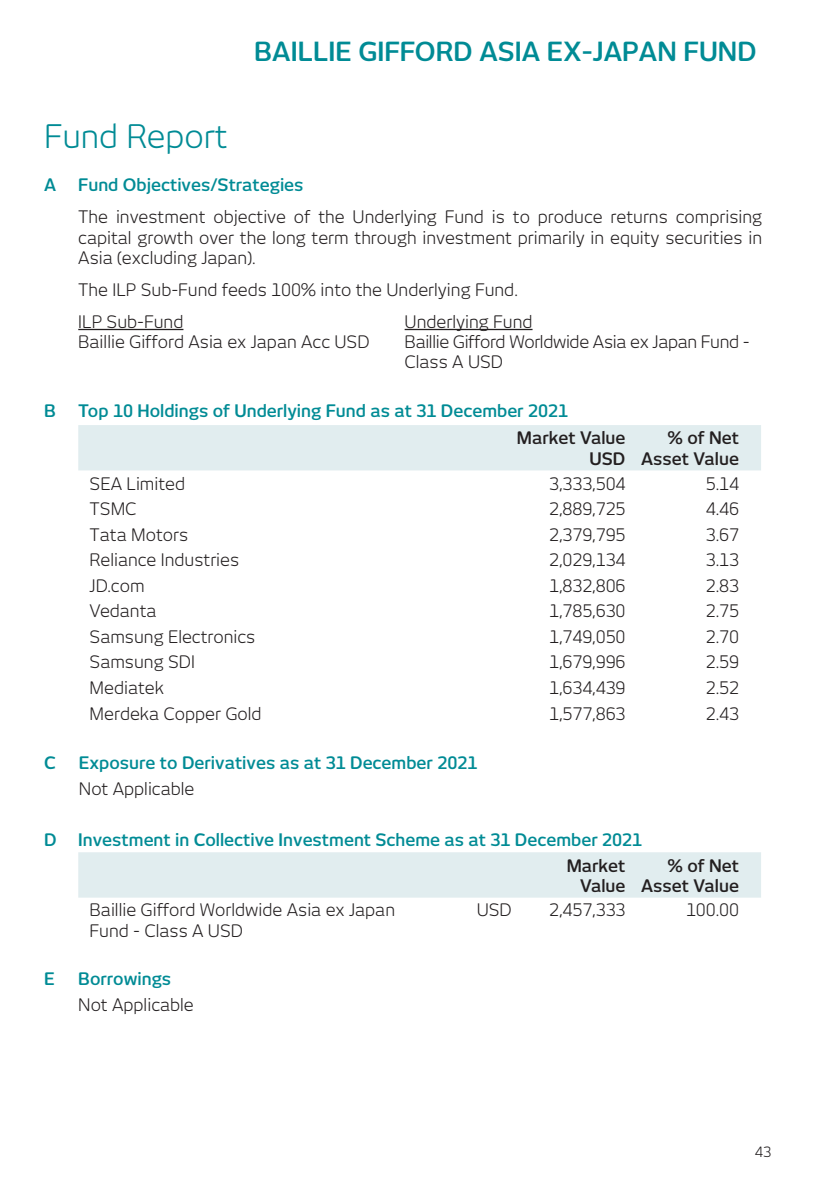
<style>
.page{position:relative;width:832px;height:1183px;background:#fff}
.page>*{position:absolute;margin:0;border:0;box-sizing:border-box;transform-origin:0 0}
.Headline{font:32px "New June";color:#008b95}
.Left_Title_Content{font:600 26px "New June";color:#008b95}
.text_table{font:17px/20.4px "New June";color:#231f20}
.body_text_table{font:17px/20.4px "New June";color:#231f20;text-align:justify}
.body_text_table-2{font:600 17px "New June";color:#008b95}
.text_table-2{font:600 17px/20.4px "New June";color:#231f20;text-align:right}
.table_text_head{font:600 17px "New June";color:#008b95}
.body_text_table-3{font:17px/20.4px "New June";letter-spacing:-.02em;color:#231f20}
.Headline-2{font:600 17px "New June";color:#008b95}
.t1{font:14px "New June";color:#231f20}
</style>
<div class="page">
<hr style="left:78px;top:329px;width:105px;height:1px;background:#231f20">
<hr style="left:404px;top:329px;width:128px;height:1px;background:#231f20">
<div style="left:78px;top:425px;width:682px;height:45px;background:#e1edef"></div>
<div style="left:78px;top:852px;width:682px;height:45px;background:#e1edef"></div>
<p class="Left_Title_Content" style="left:254px;top:37px;width:503px">BAILLIE GIFFORD ASIA EX-JAPAN FUND</p>
<p class="Headline" style="left:44px;top:118px;width:185px">Fund Report</p>
<p class="Headline-2" style="left:44px;top:175px;width:14px">A</p>
<p class="Headline-2" style="left:78px;top:175px;width:227px">Fund Objectives/Strategies</p>
<p class="body_text_table" style="left:78px;top:206px;width:685px">The investment objective of the Underlying Fund is to produce returns comprising capital growth over the long term through investment primarily in equity securities in Asia (excluding Japan).</p>
<p class="body_text_table" style="left:78px;top:279px;width:441px">The ILP Sub-Fund feeds 100% into the Underlying Fund.</p>
<p class="body_text_table" style="left:78px;top:311px;width:107px">ILP Sub-Fund</p>
<p class="body_text_table" style="left:404px;top:311px;width:129px">Underlying Fund</p>
<p class="body_text_table" style="left:78px;top:331px;width:293px">Baillie Gifford Asia ex Japan Acc USD</p>
<p class="body_text_table-3" style="left:404px;top:331px;width:346px">Baillie Gifford Worldwide Asia ex Japan Fund -<br>Class A USD</p>
<p class="body_text_table-2" style="left:44px;top:401px;width:13px">B</p>
<p class="body_text_table-2" style="left:78px;top:401px;width:491px">Top 10 Holdings of Underlying Fund as at 31 December 2021</p>
<p class="text_table-2" style="left:516px;top:428px;width:110px">Market Value<br>USD</p>
<p class="text_table-2" style="left:640px;top:428px;width:99px">% of Net<br>Asset Value</p>
<p class="text_table" style="left:90px;top:473px;width:97px">SEA Limited</p>
<p class="text_table" style="left:549px;top:473px;width:78px">3,333,504</p>
<p class="text_table" style="left:705px;top:473px;width:35px">5.14</p>
<p class="text_table" style="left:90px;top:498px;width:48px">TSMC</p>
<p class="text_table" style="left:549px;top:498px;width:78px">2,889,725</p>
<p class="text_table" style="left:705px;top:498px;width:35px">4.46</p>
<p class="text_table" style="left:90px;top:524px;width:100px">Tata Motors</p>
<p class="text_table" style="left:549px;top:524px;width:78px">2,379,795</p>
<p class="text_table" style="left:705px;top:524px;width:35px">3.67</p>
<p class="text_table" style="left:90px;top:550px;width:151px">Reliance Industries</p>
<p class="text_table" style="left:549px;top:550px;width:78px">2,029,134</p>
<p class="text_table" style="left:705px;top:550px;width:35px">3.13</p>
<p class="text_table" style="left:90px;top:575px;width:56px">JD.com</p>
<p class="text_table" style="left:549px;top:575px;width:78px">1,832,806</p>
<p class="text_table" style="left:705px;top:575px;width:35px">2.83</p>
<p class="text_table" style="left:90px;top:601px;width:68px">Vedanta</p>
<p class="text_table" style="left:549px;top:601px;width:78px">1,785,630</p>
<p class="text_table" style="left:705px;top:601px;width:35px">2.75</p>
<p class="text_table" style="left:90px;top:626px;width:167px">Samsung Electronics</p>
<p class="text_table" style="left:549px;top:626px;width:78px">1,749,050</p>
<p class="text_table" style="left:705px;top:626px;width:35px">2.70</p>
<p class="text_table" style="left:90px;top:652px;width:107px">Samsung SDI</p>
<p class="text_table" style="left:549px;top:652px;width:78px">1,679,996</p>
<p class="text_table" style="left:705px;top:652px;width:35px">2.59</p>
<p class="text_table" style="left:90px;top:677px;width:76px">Mediatek</p>
<p class="text_table" style="left:549px;top:677px;width:78px">1,634,439</p>
<p class="text_table" style="left:705px;top:677px;width:35px">2.52</p>
<p class="text_table" style="left:90px;top:703px;width:173px">Merdeka Copper Gold</p>
<p class="text_table" style="left:549px;top:703px;width:78px">1,577,863</p>
<p class="text_table" style="left:705px;top:703px;width:35px">2.43</p>
<p class="table_text_head" style="left:44px;top:753px;width:13px">C</p>
<p class="table_text_head" style="left:79px;top:753px;width:400px">Exposure to Derivatives as at 31 December 2021</p>
<p class="text_table" style="left:79px;top:778px;width:117px">Not Applicable</p>
<p class="body_text_table-2" style="left:44px;top:830px;width:14px">D</p>
<p class="body_text_table-2" style="left:78px;top:830px;width:565px">Investment in Collective Investment Scheme as at 31 December 2021</p>
<p class="text_table-2" style="left:566px;top:855px;width:60px">Market<br>Value</p>
<p class="text_table-2" style="left:640px;top:855px;width:99px">% of Net<br>Asset Value</p>
<p class="text_table" style="left:90px;top:899px;width:307px">Baillie Gifford Worldwide Asia ex Japan<br>Fund - Class A USD</p>
<p class="text_table" style="left:476px;top:899px;width:37px">USD</p>
<p class="text_table" style="left:549px;top:899px;width:78px">2,457,333</p>
<p class="text_table" style="left:685px;top:899px;width:54px">100.00</p>
<p class="table_text_head" style="left:44px;top:968px;width:12px">E</p>
<p class="table_text_head" style="left:78px;top:968px;width:94px">Borrowings</p>
<p class="text_table" style="left:78px;top:994px;width:117px">Not Applicable</p>
<p class="t1" style="left:754px;top:1143px;width:18px">43</p>
</div>
